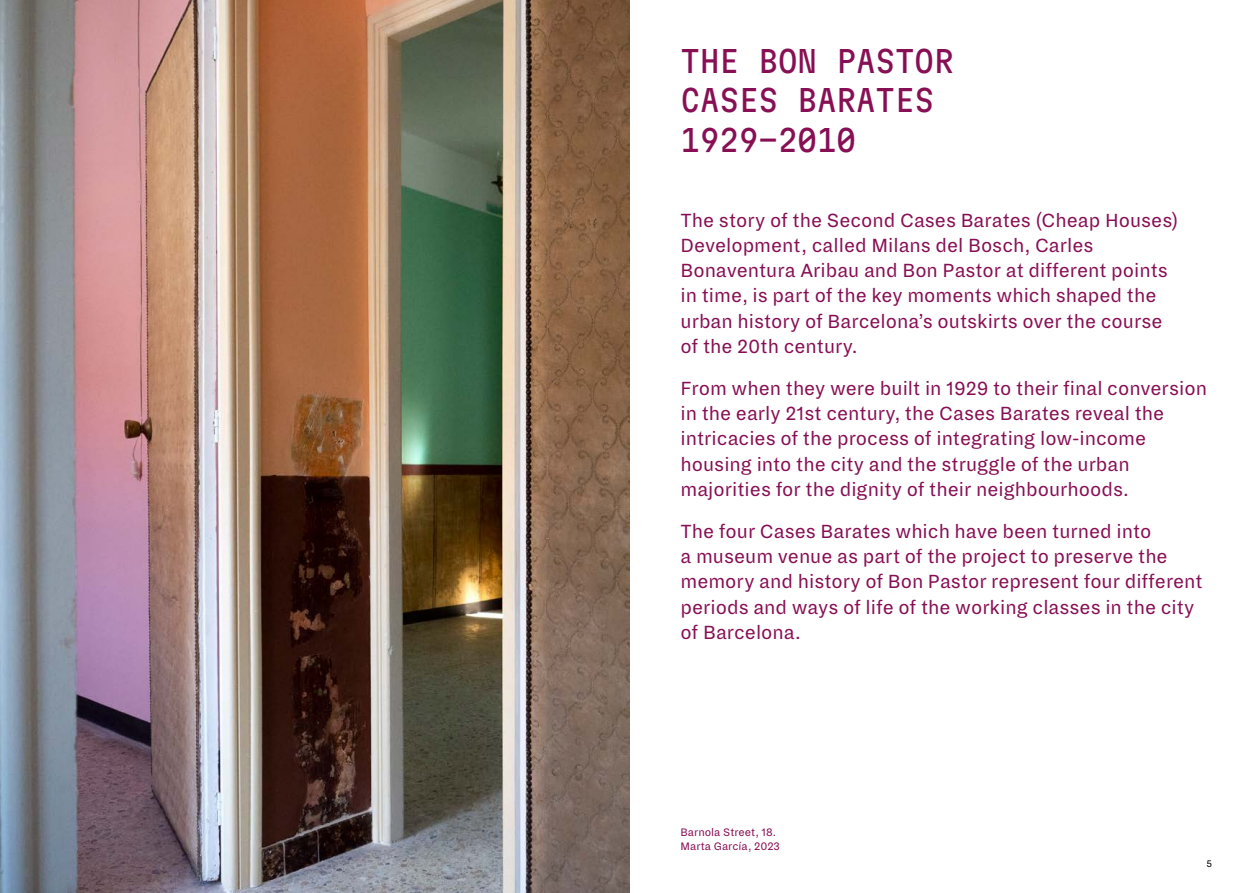
<style>
.page{position:relative;width:1259px;height:893px;background:#fff}
.page>*{position:absolute;margin:0;border:0;box-sizing:border-box;transform-origin:0 0}
.t1{font:30px/39.9px "Martian Mono";color:#870f54}
.t2{font:21px/25.2px "Dia";color:#870f54}
.t3{font:12px/14.4px "Dia";color:#870f54}
.t4{font:10.5px "Dia";color:#000}
</style>
<div class="page">
<img style="left:0;top:0;width:629px;height:893px">
<h1 class="t1" style="left:680px;top:40px;width:275px">THE BON PASTOR<br>CASES BARATES<br>1929-2010</h1>
<p class="t2" style="left:680px;top:208px;width:499px">The story of the Second Cases Barates (Cheap Houses)<br>Development, called Milans del Bosch, Carles Bonaventura Aribau and Bon Pastor at different points in time, is part of the key moments which shaped the urban history of Barcelona’s outskirts over the course of the 20th century.</p>
<p class="t2" style="left:680px;top:376px;width:528px">From when they were built in 1929 to their final conversion in the early 21st century, the Cases Barates reveal the intricacies of the process of integrating low-income housing into the city and the struggle of the urban majorities for the dignity of their neighbourhoods.</p>
<p class="t2" style="left:680px;top:519px;width:524px">The four Cases Barates which have been turned into<br>a museum venue as part of the project to preserve the memory and history of Bon Pastor represent four different periods and ways of life of the working classes in the city of Barcelona.</p>
<p class="t3" style="left:680px;top:825px;width:101px">Barnola Street, 18.<br>Marta García, 2023</p>
<p class="t4" style="left:1206px;top:858px;width:7px">5</p>
</div>
